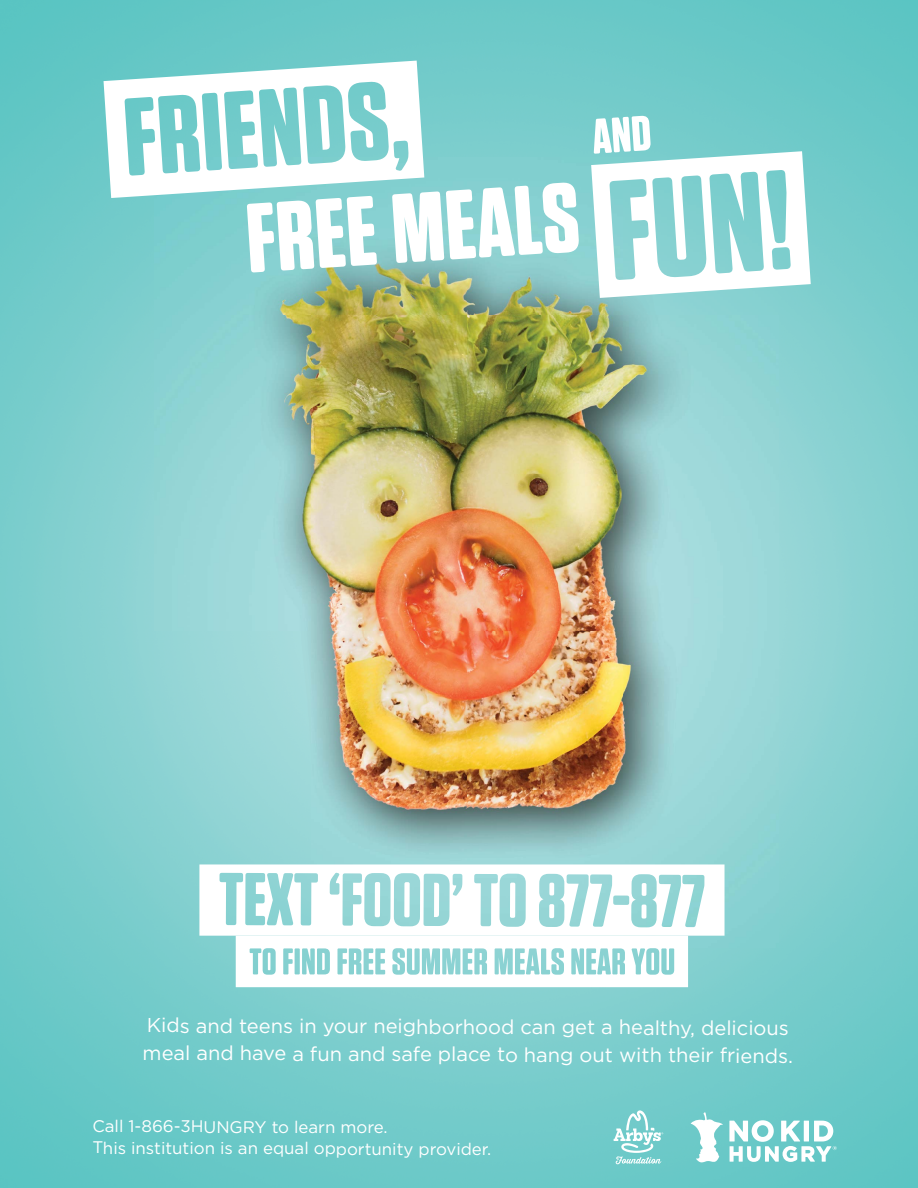
<style>
.page{position:relative;width:918px;height:1188px;background:#fff}
.page>*{position:absolute;margin:0;border:0;box-sizing:border-box;transform-origin:0 0}
.t1{font:700 98.25px "Tungsten Rounded";color:#fff}
.t2{font:20.1px/27.6px "Gotham";letter-spacing:-.005em;color:#fff}
.t3{font:16.8px/21.8px "Gotham";letter-spacing:-.005em;color:#fff}
</style>
<div class="page">
<img style="left:0;top:0;width:918px;height:1188px">
<svg style="left:199px;top:864px;width:526px;height:123px"></svg>
<svg style="left:104px;top:61px;width:320px;height:137px"></svg>
<svg style="left:614px;top:1110px;width:49px;height:54px"></svg>
<svg style="left:691px;top:1112px;width:32px;height:50px"></svg>
<svg style="left:729px;top:1120px;width:108px;height:42px"></svg>
<svg style="left:591px;top:115px;width:220px;height:183px"></svg>
<h1 class="t1" style="left:243px;top:186px;width:335px;rotate:-4deg">FREE MEALS</h1>
<p class="t2" style="left:143px;top:1012px;width:652px">Kids and teens in your neighborhood can get a healthy, delicious meal and have a fun and safe place to hang out with their friends.</p>
<p class="t3" style="left:92px;top:1115px;width:401px">Call 1-866-3HUNGRY to learn more.<br>This institution is an equal opportunity provider.</p>
</div>
